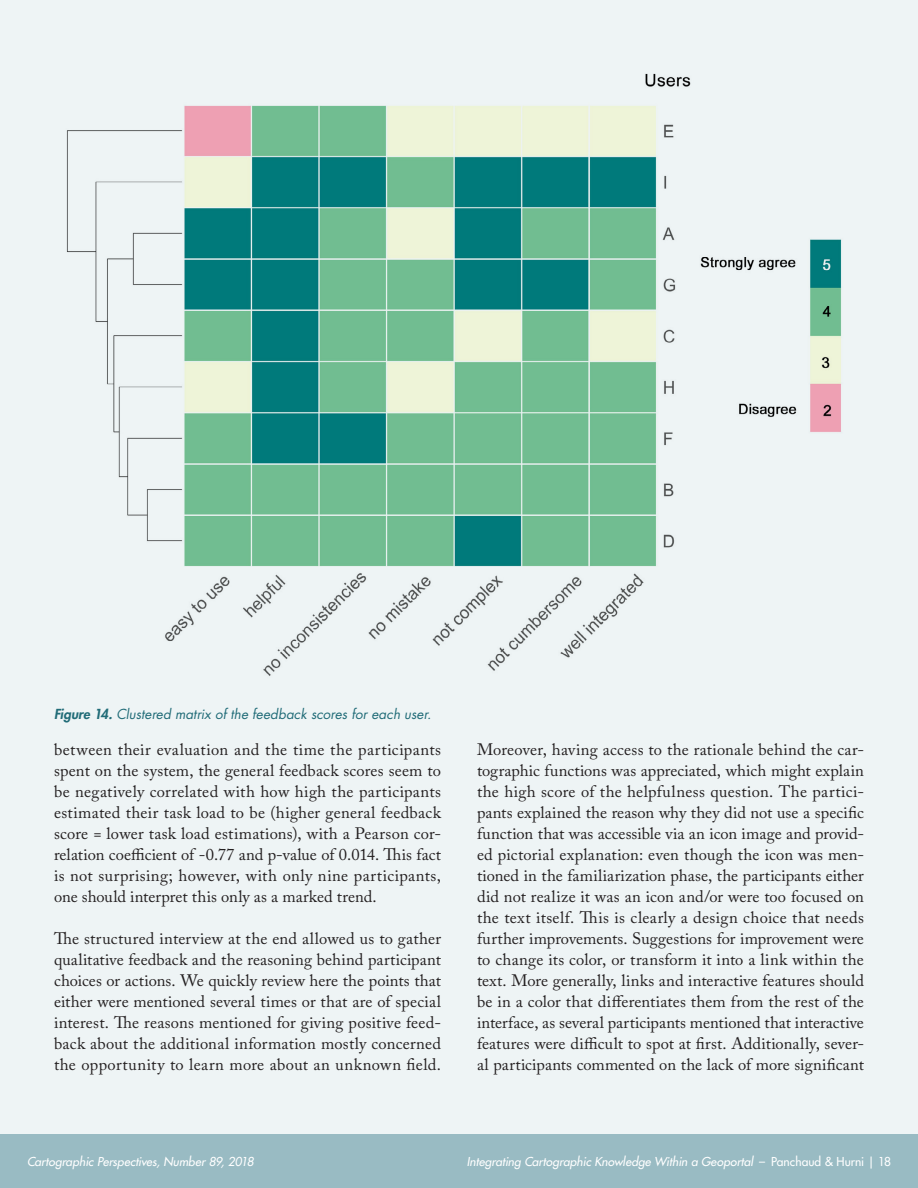
<style>
.page{position:relative;width:918px;height:1188px;background:#fff}
.page>*{position:absolute;margin:0;border:0;box-sizing:border-box;transform-origin:0 0}
.Main_Body_Text{font:16.5px/21px "Adobe Caslon Pro";letter-spacing:.015em;color:#231f20;text-align:justify}
.Figure_Caption{font:italic 13.5px "Futura Std";letter-spacing:.005em;color:#216c78}
.t1{font:italic 500 12px "Futura Std";letter-spacing:.005em;color:#fff}
.s1{font-weight:800}
.s2{font-style:normal}
</style>
<div class="page">
<div style="left:0;top:1134px;width:918px;height:54px;background:#99bbc3"></div>
<div style="left:0;top:0;width:918px;height:1134px;background:#eef4f5"></div>
<img style="left:66px;top:73px;width:776px;height:603px">
<p class="Figure_Caption" style="left:54px;top:705px;width:379px"><span class="s1">Figure 14.</span> Clustered matrix of the feedback scores for each user.</p>
<p class="Main_Body_Text" style="left:54px;top:739px;width:389px">between their evaluation and the time the participants spent on the system, the general feedback scores seem to be negatively correlated with how high the participants estimated their task load to be (higher general feedback score = lower task load estimations), with a Pearson cor&shy;relation coefficient of -0.77 and p-value of 0.014. This fact is not surprising; however, with only nine participants, one should interpret this only as a marked trend.</p>
<p class="Main_Body_Text" style="left:54px;top:928px;width:389px">The structured interview at the end allowed us to gather qualitative feedback and the reasoning behind participant choices or actions. We quickly review here the points that either were mentioned several times or that are of special interest. The reasons mentioned for giving positive feed&shy;back about the additional information mostly concerned the opportunity to learn more about an unknown field.</p>
<p class="Main_Body_Text" style="left:477px;top:739px;width:389px">Moreover, having access to the rationale behind the car&shy;tographic functions was appreciated, which might explain the high score of the helpfulness question. The partici&shy;pants explained the reason why they did not use a specific function that was accessible via an icon image and provid&shy;ed pictorial explanation: even though the icon was men&shy;tioned in the familiarization phase, the participants either did not realize it was an icon and/or were too focused on the text itself. This is clearly a design choice that needs further improvements. Suggestions for improvement were to change its color, or transform it into a link within the text. More generally, links and interactive features should be in a color that differentiates them from the rest of the interface, as several participants mentioned that interactive features were difficult to spot at first. Additionally, sever&shy;al participants commented on the lack of more significant</p>
<p class="t1" style="left:27px;top:1154px;width:228px">Cartographic Perspectives, Number 89, 2018</p>
<p class="t1" style="left:467px;top:1154px;width:426px">Integrating Cartographic Knowledge Within a Geoportal <span class="s2">– Panchaud &amp; Hurni | 18</span></p>
</div>
